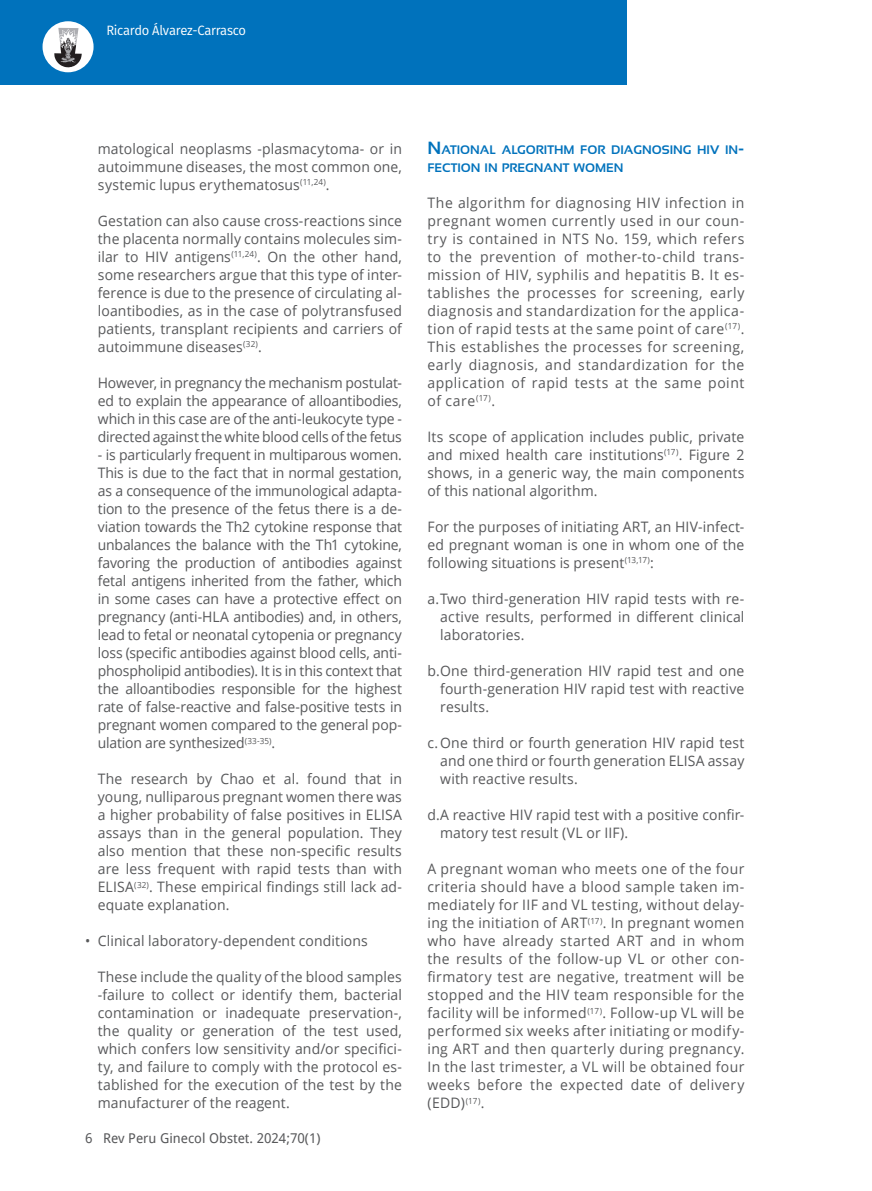
<style>
.page{position:relative;width:872px;height:1191px;background:#fff}
.page>*{position:absolute;margin:0;border:0;box-sizing:border-box;transform-origin:0 0}
.t1{font:14.4px/18px "Open Sans";letter-spacing:.01em;color:#57585a;text-align:justify}
.t2{font:13.5px "Droid Sans";color:#57585a}
.t3{font:13.5px "Fira Sans";letter-spacing:-.02em;color:#fff;scale:.96 1}
.t4{font:700 12.3px/18px "Sansation";color:#0072bc}
.s1{font-size:17.7px}
</style>
<div class="page">
<div style="left:0;top:0;width:626px;height:85px;background:#0072bc"></div>
<div style="left:43px;top:21px;width:51px;height:51px;background:#fff;border-radius:50%"></div>
<svg style="left:54px;top:28px;width:28px;height:40px"></svg>
<p class="t3" style="left:106px;top:20px;width:147px">Ricardo Álvarez-Carrasco</p>
<p class="t1" style="left:98px;top:139px;width:306px">matological neoplasms -plasmacytoma- or in autoimmune diseases, the most common one, systemic lupus erythematosus<sup>(11,24)</sup>.</p>
<p class="t1" style="left:98px;top:211px;width:306px">Gestation can also cause cross-reactions since the placenta normally contains molecules sim&shy;ilar to HIV antigens<sup>(11,24)</sup>. On the other hand, some researchers argue that this type of inter&shy;ference is due to the presence of circulating al&shy;loantibodies, as in the case of polytransfused patients, transplant recipients and carriers of autoimmune diseases<sup>(32)</sup>.</p>
<p class="t1" style="left:98px;top:373px;width:306px">However, in pregnancy the mechanism postulat&shy;ed to explain the appearance of alloantibodies, which in this case are of the anti-leukocyte type - directed against the white blood cells of the fetus</p>
<p class="t1" style="left:98px;top:445px;width:306px">- is particularly frequent in multiparous women.<br>This is due to the fact that in normal gestation, as a consequence of the immunological adapta&shy;tion to the presence of the fetus there is a de&shy;viation towards the Th2 cytokine response that unbalances the balance with the Th1 cytokine, favoring the production of antibodies against fetal antigens inherited from the father, which in some cases can have a protective effect on pregnancy (anti-HLA antibodies) and, in others, lead to fetal or neonatal cytopenia or pregnancy loss (specific antibodies against blood cells, anti&shy;phospholipid antibodies). It is in this context that the alloantibodies responsible for the highest rate of false-reactive and false-positive tests in pregnant women compared to the general pop&shy;ulation are synthesized<sup>(33-35)</sup>.</p>
<p class="t1" style="left:98px;top:769px;width:306px">The research by Chao et al. found that in young, nulliparous pregnant women there was a higher probability of false positives in ELISA assays than in the general population. They also mention that these non-specific results are less frequent with rapid tests than with ELISA<sup>(32)</sup>. These empirical findings still lack ad&shy;equate explanation.</p>
<p class="t1" style="left:85px;top:931px;width:284px">• Clinical laboratory-dependent conditions</p>
<p class="t1" style="left:98px;top:967px;width:306px">These include the quality of the blood samples -failure to collect or identify them, bacterial contamination or inadequate preservation-, the quality or generation of the test used, which confers low sensitivity and/or specifici&shy;ty, and failure to comply with the protocol es&shy;tablished for the execution of the test by the manufacturer of the reagent.</p>
<p class="t2" style="left:85px;top:1128px;width:237px">6 Rev Peru Ginecol Obstet. 2024;70(1)</p>
<p class="t4" style="left:427px;top:141px;width:318px"><span class="s1">N</span>ATIONAL ALGORITHM FOR DIAGNOSING HIV IN<span class="s1">-<br></span>FECTION IN PREGNANT WOMEN</p>
<p class="t1" style="left:427px;top:193px;width:318px">The algorithm for diagnosing HIV infection in pregnant women currently used in our coun&shy;try is contained in NTS No. 159, which refers to the prevention of mother-to-child trans&shy;mission of HIV, syphilis and hepatitis B. It es&shy;tablishes the processes for screening, early diagnosis and standardization for the applica&shy;tion of rapid tests at the same point of care<sup>(17)</sup>.<br>This establishes the processes for screening, early diagnosis, and standardization for the application of rapid tests at the same point of care<sup>(17)</sup>.</p>
<p class="t1" style="left:427px;top:427px;width:318px">Its scope of application includes public, private and mixed health care institutions<sup>(17)</sup>. Figure 2 shows, in a generic way, the main components of this national algorithm.</p>
<p class="t1" style="left:427px;top:517px;width:318px">For the purposes of initiating ART, an HIV-infect&shy;ed pregnant woman is one in whom one of the following situations is present<sup>(13,17)</sup>:</p>
<p class="t1" style="left:440px;top:589px;width:306px;text-indent:-13px">a.Two third-generation HIV rapid tests with re&shy;active results, performed in different clinical laboratories.</p>
<p class="t1" style="left:440px;top:661px;width:306px;text-indent:-13px">b.One third-generation HIV rapid test and one fourth-generation HIV rapid test with reactive results.</p>
<p class="t1" style="left:440px;top:733px;width:306px;text-indent:-13px">c. One third or fourth generation HIV rapid test and one third or fourth generation ELISA assay with reactive results.</p>
<p class="t1" style="left:440px;top:805px;width:306px;text-indent:-13px">d.A reactive HIV rapid test with a positive confir&shy;matory test result (VL or IIF).</p>
<p class="t1" style="left:427px;top:859px;width:318px">A pregnant woman who meets one of the four criteria should have a blood sample taken im&shy;mediately for IIF and VL testing, without delay&shy;ing the initiation of ART<sup>(17)</sup>. In pregnant women who have already started ART and in whom the results of the follow-up VL or other con&shy;firmatory test are negative, treatment will be stopped and the HIV team responsible for the facility will be informed<sup>(17)</sup>. Follow-up VL will be performed six weeks after initiating or modify&shy;ing ART and then quarterly during pregnancy.<br>In the last trimester, a VL will be obtained four weeks before the expected date of delivery (EDD)<sup>(17)</sup>.</p>
</div>
